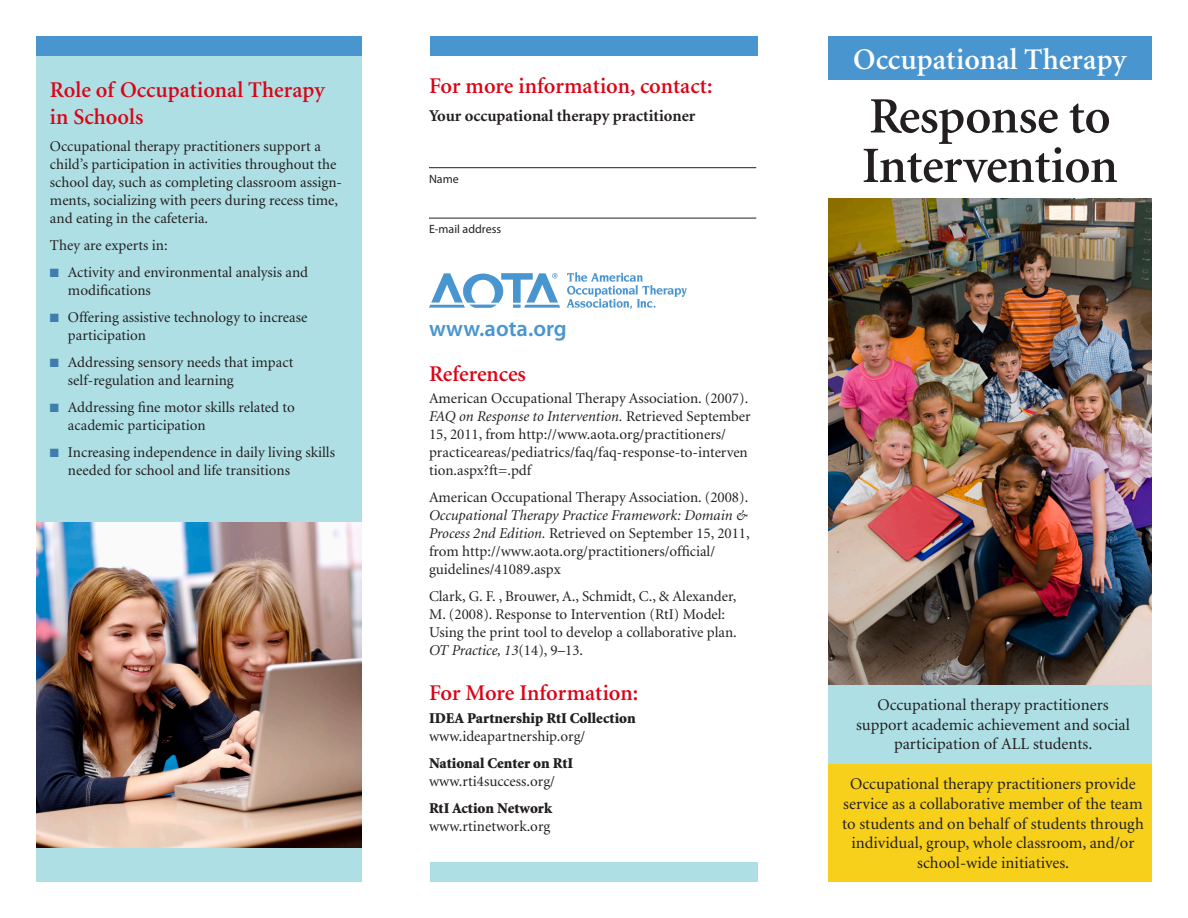
<style>
.page{position:relative;width:1188px;height:918px;background:#fff}
.page>*{position:absolute;margin:0;border:0;box-sizing:border-box;transform-origin:0 0}
.t1{font:600 51px/49.5px "Minion";letter-spacing:-.01em;color:#231f20}
.t2{font:600 30px "Minion";color:#fff}
.Subhead{font:600 22.5px/27px "Minion";color:#db0416}
.t3{font:600 22.5px "Myriad Pro";color:#4995cf}
.t4{font:16.5px/19.8px "Minion";color:#231f20;text-align:center}
.t5{font:700 16.5px "Minion";color:#231f20}
.Text_Bullet{font:15px/18px "Minion";color:#231f20}
.t6{font:900 15px/18px "Minion";color:#231f20}
.t7{font:12px "Myriad Pro";color:#231f20}
.s1{color:#3f7dae}
.s2{font-style:italic}
.s3{font-weight:400}
.s4{font-weight:900}
</style>
<div class="page">
<div style="left:36px;top:36px;width:326px;height:846px;background:#aedfe4"></div>
<div style="left:430px;top:862px;width:328px;height:20px;background:#aedfe4"></div>
<div style="left:828px;top:761px;width:324px;height:121px;background:#f7d01b"></div>
<div style="left:828px;top:684px;width:324px;height:80px;background:#aedfe4"></div>
<div style="left:828px;top:36px;width:324px;height:44px;background:#4995cf"></div>
<img style="left:828px;top:198px;width:324px;height:487px">
<hr style="left:429px;top:167px;width:327px;height:1px;background:#231f20">
<hr style="left:429px;top:218px;width:327px;height:1px;background:#231f20">
<img style="left:429px;top:272px;width:258px;height:37px">
<img style="left:36px;top:522px;width:326px;height:326px">
<div style="left:430px;top:36px;width:328px;height:20px;background:#4995cf"></div>
<div style="left:36px;top:36px;width:326px;height:20px;background:#4995cf"></div>
<p class="Subhead" style="left:50px;top:77px;width:277px">Role of Occupational Therapy in Schools</p>
<p class="Text_Bullet" style="left:50px;top:138px;width:294px">Occupational therapy practitioners support a child’s participation in activities throughout the school day, such as completing classroom assign&shy;ments, socializing with peers during recess time, and eating in the cafeteria.</p>
<p class="Text_Bullet" style="left:50px;top:237px;width:119px">They are experts in:</p>
<p class="Text_Bullet" style="left:68px;top:264px;width:242px;text-indent:-18px"><span class="s1">■</span> Activity and environmental analysis and modifications</p>
<p class="Text_Bullet" style="left:68px;top:309px;width:241px;text-indent:-18px"><span class="s1">■</span> Offering assistive technology to increase participation</p>
<p class="Text_Bullet" style="left:68px;top:354px;width:227px;text-indent:-18px"><span class="s1">■</span> Addressing sensory needs that impact self-regulation and learning</p>
<p class="Text_Bullet" style="left:68px;top:399px;width:228px;text-indent:-18px"><span class="s1">■</span> Addressing fine motor skills related to academic participation</p>
<p class="Text_Bullet" style="left:68px;top:444px;width:268px;text-indent:-18px"><span class="s1">■</span> Increasing independence in daily living skills needed for school and life transitions</p>
<p class="Subhead" style="left:429px;top:73px;width:285px">For more information, contact:</p>
<p class="t5" style="left:429px;top:107px;width:268px">Your occupational therapy practitioner</p>
<p class="t7" style="left:429px;top:172px;width:31px">Name</p>
<p class="t7" style="left:429px;top:222px;width:74px">E-mail address</p>
<p class="t3" style="left:429px;top:314px;width:139px">www.aota.org</p>
<p class="Subhead" style="left:429px;top:361px;width:98px">References</p>
<p class="Text_Bullet" style="left:429px;top:390px;width:323px">American Occupational Therapy Association. (2007).<br><span class="s2">FAQ on Response to Intervention.</span> Retrieved September 15, 2011, from http://www.aota.org/practitioners/ practiceareas/pediatrics/faq/faq-response-to-interven tion.aspx?ft=.pdf</p>
<p class="Text_Bullet" style="left:429px;top:489px;width:322px">American Occupational Therapy Association. (2008).<br><span class="s2">Occupational Therapy Practice Framework: Domain &amp; Process 2nd Edition.</span> Retrieved on September 15, 2011, from http://www.aota.org/practitioners/official/ guidelines/41089.aspx</p>
<p class="Text_Bullet" style="left:429px;top:588px;width:309px">Clark, G. F. , Brouwer, A., Schmidt, C., &amp; Alexander, M. (2008). Response to Intervention (RtI) Model:<br>Using the print tool to develop a collaborative plan.<br><span class="s2">OT Practice, 13</span>(14), 9–13.</p>
<p class="Subhead" style="left:429px;top:680px;width:211px">For More Information:</p>
<p class="t6" style="left:429px;top:709px;width:208px">IDEA Partnership RtI Collection <span class="s3">www.ideapartnership.org/</span></p>
<p class="Text_Bullet" style="left:429px;top:754px;width:146px"><span class="s4">National Center on RtI </span>www.rti4success.org/</p>
<p class="Text_Bullet" style="left:429px;top:799px;width:125px"><span class="s4">RtI Action Network </span>www.rtinetwork.org</p>
<p class="t2" style="left:853px;top:44px;width:275px">Occupational Therapy</p>
<p class="t1" style="left:862px;top:93px;width:258px">Response to<br>Intervention</p>
<p class="t4" style="left:856px;top:695px;width:275px">Occupational therapy practitioners support academic achievement and social participation of ALL students.</p>
<p class="t4" style="left:842px;top:775px;width:303px">Occupational therapy practitioners provide service as a collaborative member of the team to students and on behalf of students through individual, group, whole classroom, and/or school-wide initiatives.</p>
</div>
